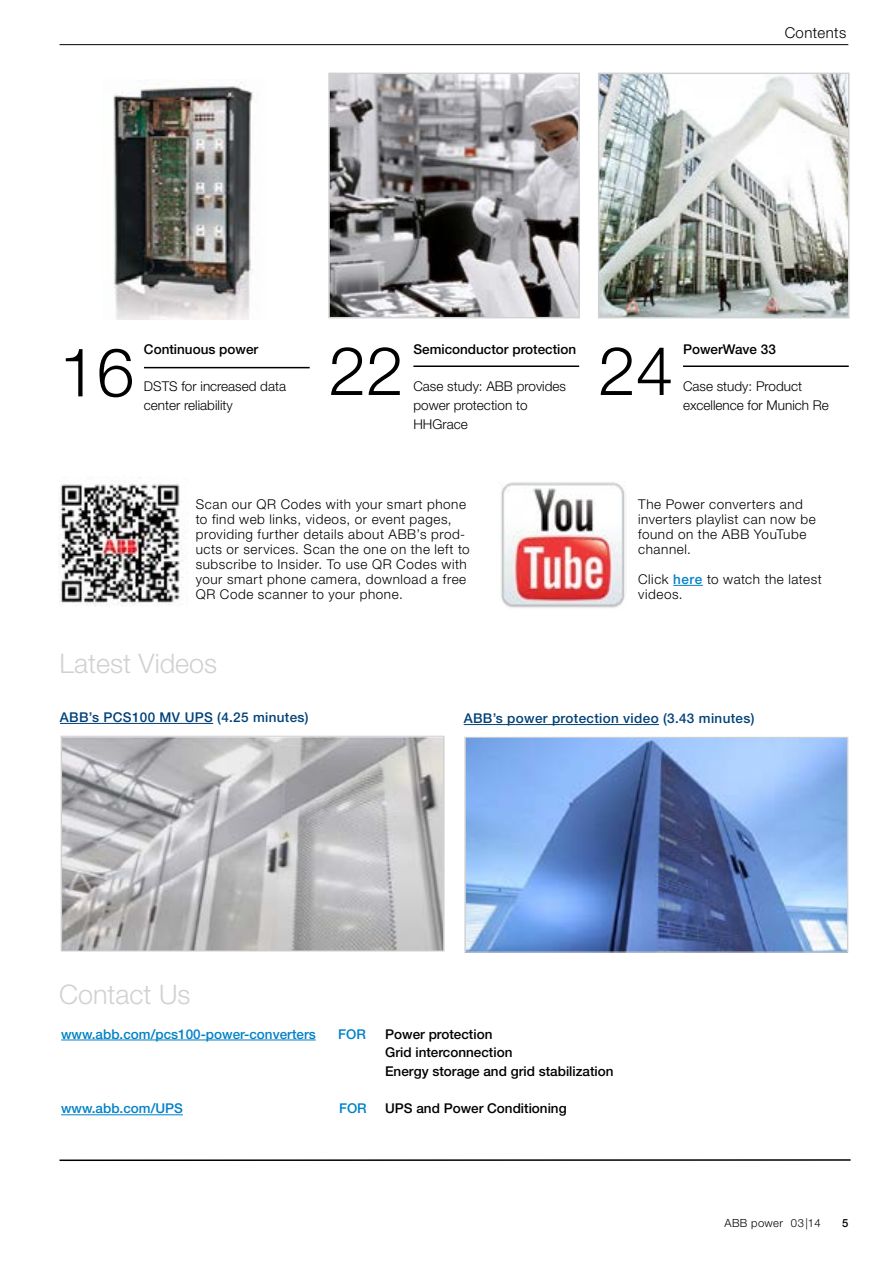
<style>
.page{position:relative;width:893px;height:1263px;background:#fff}
.page>*{position:absolute;margin:0;border:0;box-sizing:border-box;transform-origin:0 0}
.t1{font:300 67.5px "Helvetica Neue LT Std";color:#000}
.t2{font:300 27px "Helvetica Neue LT Std";color:#d0d1d2}
.t3{font:300 15px "Helvetica Neue LT Std";letter-spacing:.025em;color:#000}
.t4{font:300 13.5px/15px "Helvetica Neue LT Std";letter-spacing:.04em;color:#000}
.t5{font:500 13.5px/18.8px "Helvetica Neue LT Std";color:#000}
.t6{font:300 13.5px/18.8px "Helvetica Neue LT Std";color:#000}
.t7{font:500 13.5px "Helvetica Neue LT Std";letter-spacing:.025em;color:#004178}
.t8{font:500 13.5px "Helvetica Neue LT Std";color:#0081c7}
.t9{font:300 11.25px "Helvetica Neue LT Std";letter-spacing:.03em;color:#000}
.t10{font:500 11.25px "Helvetica Neue LT Std";color:#000}
.s1{font-weight:500;color:#0081c7}
</style>
<div class="page">
<hr style="left:60px;top:44px;width:788px;height:1px;background:#000">
<img style="left:58px;top:484px;width:130px;height:122px">
<img style="left:113px;top:80px;width:140px;height:239px">
<hr style="left:144px;top:367px;width:166px;height:1px;background:#000">
<img style="left:601px;top:76px;width:245px;height:239px">
<div style="left:598px;top:73px;width:251px;height:245px;border:2px solid #d0d1d2"></div>
<hr style="left:683px;top:365px;width:166px;height:2px;background:#000">
<hr style="left:61px;top:1039px;width:255px;height:1px;background:#0081c7">
<hr style="left:61px;top:1114px;width:122px;height:1px;background:#0081c7">
<img style="left:63px;top:737px;width:379px;height:212px">
<div style="left:61px;top:735px;width:383px;height:216px;border:1px solid #d0d1d2"></div>
<img style="left:501px;top:482px;width:124px;height:126px">
<hr style="left:673px;top:585px;width:30px;height:1px;background:#0081c7">
<hr style="left:60px;top:1159px;width:791px;height:2px;background:#000">
<hr style="left:60px;top:723px;width:153px;height:1px;background:#004178">
<img style="left:331px;top:76px;width:246px;height:239px">
<div style="left:328px;top:73px;width:252px;height:245px;border:2px solid #d0d1d2"></div>
<hr style="left:413px;top:365px;width:166px;height:2px;background:#000">
<img style="left:466px;top:739px;width:380px;height:212px">
<div style="left:464px;top:737px;width:384px;height:216px;border:1px solid #d0d1d2"></div>
<hr style="left:464px;top:724px;width:195px;height:1px;background:#004178">
<p class="t3" style="left:785px;top:23px;width:63px">Contents</p>
<h1 class="t1" style="left:59px;top:331px;width:77px">16</h1>
<p class="t5" style="left:144px;top:339px;width:116px">Continuous power</p>
<p class="t6" style="left:144px;top:377px;width:144px">DSTS for increased data center reliability</p>
<h1 class="t1" style="left:329px;top:330px;width:77px">22</h1>
<p class="t5" style="left:413px;top:339px;width:164px">Semiconductor protection</p>
<p class="t6" style="left:413px;top:377px;width:154px">Case study: ABB provides power protection to<br>HHGrace</p>
<h1 class="t1" style="left:598px;top:330px;width:77px">24</h1>
<p class="t5" style="left:683px;top:339px;width:94px">PowerWave 33</p>
<p class="t6" style="left:683px;top:377px;width:147px">Case study: Product excellence for Munich Re</p>
<p class="t4" style="left:196px;top:496px;width:276px">Scan our QR Codes with your smart phone to find web links, videos, or event pages, providing further details about ABB’s prod&shy;ucts or services. Scan the one on the left to subscribe to Insider. To use QR Codes with your smart phone camera, download a free QR Code scanner to your phone.</p>
<h2 class="t2" style="left:60px;top:647px;width:159px">Latest Videos</h2>
<p class="t4" style="left:638px;top:496px;width:179px">The Power converters and inverters playlist can now be found on the ABB YouTube channel.</p>
<p class="t4" style="left:638px;top:571px;width:185px">Click <span class="s1">here</span> to watch the latest videos.</p>
<p class="t7" style="left:60px;top:709px;width:250px">ABB’s PCS100 MV UPS (4.25 minutes)</p>
<p class="t7" style="left:464px;top:710px;width:292px">ABB’s power protection video (3.43 minutes)</p>
<h2 class="t2" style="left:59px;top:978px;width:133px">Contact Us</h2>
<p class="t8" style="left:61px;top:1026px;width:256px">www.abb.com/pcs100-power-converters</p>
<p class="t8" style="left:338px;top:1026px;width:29px">FOR</p>
<p class="t5" style="left:385px;top:1024px;width:230px">Power protection<br>Grid interconnection<br>Energy storage and grid stabilization</p>
<p class="t8" style="left:61px;top:1100px;width:123px">www.abb.com/UPS</p>
<p class="t8" style="left:339px;top:1100px;width:29px">FOR</p>
<p class="t5" style="left:385px;top:1099px;width:183px">UPS and Power Conditioning</p>
<p class="t9" style="left:725px;top:1216px;width:98px">ABB power 03|14</p>
<p class="t10" style="left:842px;top:1216px;width:8px">5</p>
</div>
